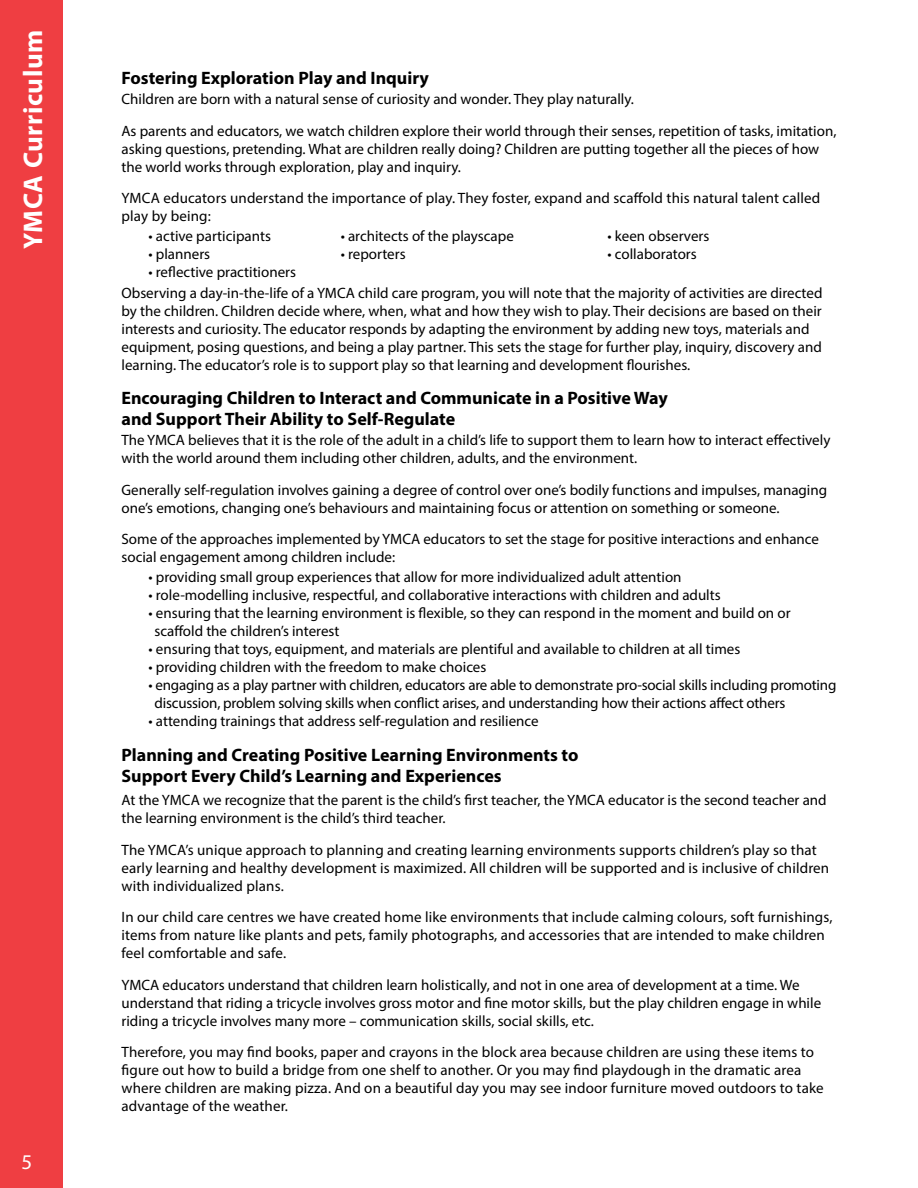
<style>
.page{position:relative;width:918px;height:1188px;background:#fff}
.page>*{position:absolute;margin:0;border:0;box-sizing:border-box;transform-origin:0 0}
.t1{font:700 27px "Myriad Pro";letter-spacing:.02em;color:#fff}
.t2{font:21px "Myriad Pro";color:#fff}
.t3{font:700 18px/21px "Myriad Pro";color:#000}
.t4{font:15px/18px "Myriad Pro";color:#000}
</style>
<div class="page">
<div style="left:0;top:0;width:63px;height:1188px;background:#ef3e42"></div>
<h1 class="t1" style="left:16px;top:249px;width:221px;rotate:-90deg">YMCA Curriculum</h1>
<h2 class="t2" style="left:22px;top:1149px;width:12px">5</h2>
<p class="t3" style="left:122px;top:67px;width:309px">Fostering Exploration Play and Inquiry</p>
<p class="t4" style="left:122px;top:83px;width:716px;line-height:31.5px">Children are born with a natural sense of curiosity and wonder. They play naturally.<br>As parents and educators, we watch children explore their world through their senses, repetition of tasks, imitation,</p>
<p class="t4" style="left:122px;top:139px;width:699px">asking questions, pretending. What are children really doing? Children are putting together all the pieces of how the world works through exploration, play and inquiry.</p>
<p class="t4" style="left:122px;top:189px;width:700px">YMCA educators understand the importance of play. They foster, expand and scaffold this natural talent called play by being:</p>
<p class="t4" style="left:148px;top:227px;width:124px">• active participants</p>
<p class="t4" style="left:341px;top:227px;width:175px">• architects of the playscape</p>
<p class="t4" style="left:608px;top:227px;width:103px">• keen observers</p>
<p class="t4" style="left:149px;top:245px;width:63px">• planners</p>
<p class="t4" style="left:341px;top:245px;width:66px">• reporters</p>
<p class="t4" style="left:608px;top:245px;width:91px">• collaborators</p>
<p class="t4" style="left:122px;top:262px;width:702px;line-height:20.1px;text-indent:27px">• reflective practitioners<br>Observing a day-in-the-life of a YMCA child care program, you will note that the majority of activities are directed</p>
<p class="t4" style="left:122px;top:301px;width:702px">by the children. Children decide where, when, what and how they wish to play. Their decisions are based on their interests and curiosity. The educator responds by adapting the environment by adding new toys, materials and equipment, posing questions, and being a play partner. This sets the stage for further play, inquiry, discovery and learning. The educator’s role is to support play so that learning and development flourishes.</p>
<p class="t3" style="left:122px;top:387px;width:548px">Encouraging Children to Interact and Communicate in a Positive Way and Support Their Ability to Self-Regulate</p>
<p class="t4" style="left:122px;top:431px;width:710px">The YMCA believes that it is the role of the adult in a child’s life to support them to learn how to interact effectively with the world around them including other children, adults, and the environment.</p>
<p class="t4" style="left:122px;top:480px;width:707px">Generally self-regulation involves gaining a degree of control over one’s bodily functions and impulses, managing one’s emotions, changing one’s behaviours and maintaining focus or attention on something or someone.</p>
<p class="t4" style="left:122px;top:530px;width:699px">Some of the approaches implemented by YMCA educators to set the stage for positive interactions and enhance social engagement among children include:</p>
<p class="t4" style="left:148px;top:568px;width:535px">• providing small group experiences that allow for more individualized adult attention</p>
<p class="t4" style="left:148px;top:586px;width:574px">• role-modelling inclusive, respectful, and collaborative interactions with children and adults</p>
<p class="t4" style="left:154px;top:604px;width:638px;text-indent:-6px">• ensuring that the learning environment is flexible, so they can respond in the moment and build on or scaffold the children’s interest</p>
<p class="t4" style="left:148px;top:640px;width:593px">• ensuring that toys, equipment, and materials are plentiful and available to children at all times</p>
<p class="t4" style="left:148px;top:658px;width:339px">• providing children with the freedom to make choices</p>
<p class="t4" style="left:154px;top:676px;width:683px;text-indent:-6px">• engaging as a play partner with children, educators are able to demonstrate pro-social skills including promoting discussion, problem solving skills when conflict arises, and understanding how their actions affect others</p>
<p class="t4" style="left:148px;top:712px;width:392px">• attending trainings that address self-regulation and resilience</p>
<p class="t3" style="left:122px;top:744px;width:458px">Planning and Creating Positive Learning Environments to<br>Support Every Child’s Learning and Experiences</p>
<p class="t4" style="left:122px;top:791px;width:707px">At the YMCA we recognize that the parent is the child’s first teacher, the YMCA educator is the second teacher and the learning environment is the child’s third teacher.</p>
<p class="t4" style="left:122px;top:840px;width:709px">The YMCA’s unique approach to planning and creating learning environments supports children’s play so that early learning and healthy development is maximized. All children will be supported and is inclusive of children with individualized plans.</p>
<p class="t4" style="left:122px;top:908px;width:713px">In our child care centres we have created home like environments that include calming colours, soft furnishings, items from nature like plants and pets, family photographs, and accessories that are intended to make children feel comfortable and safe.</p>
<p class="t4" style="left:122px;top:975px;width:701px">YMCA educators understand that children learn holistically, and not in one area of development at a time. We understand that riding a tricycle involves gross motor and fine motor skills, but the play children engage in while riding a tricycle involves many more – communication skills, social skills, etc.</p>
<p class="t4" style="left:122px;top:1043px;width:704px">Therefore, you may find books, paper and crayons in the block area because children are using these items to figure out how to build a bridge from one shelf to another. Or you may find playdough in the dramatic area where children are making pizza. And on a beautiful day you may see indoor furniture moved outdoors to take advantage of the weather.</p>
</div>
